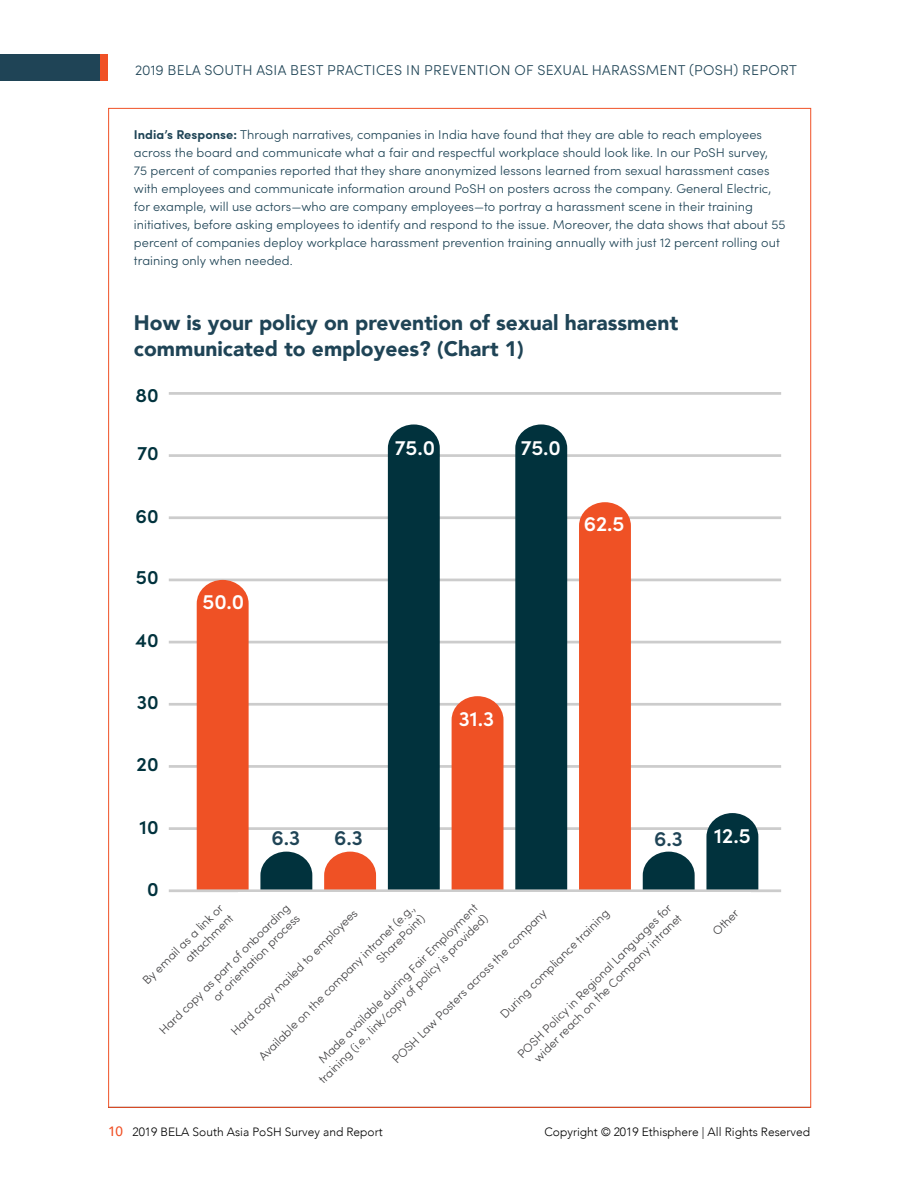
<style>
.page{position:relative;width:918px;height:1188px;background:#fff}
.page>*{position:absolute;margin:0;border:0;box-sizing:border-box;transform-origin:0 0}
.t1{font:900 21px/25.2px "Avenir";color:#1f4456}
.t2{font:600 21px "Sofia Pro";color:#fff}
.t3{font:600 21px "Sofia Pro";color:#1f4456}
.t4{font:600 19.65px "Sofia Pro";color:#01323d}
.t5{font:300 14.25px "Sofia Pro";letter-spacing:.02em;color:#1f4456}
.t6{font:300 12.75px/18px "Sofia Pro";letter-spacing:.005em;color:#1f4456}
.t7{font:300 12px/14.4px "Sofia Pro";color:#414042;text-align:right}
.t8{font:300 12px "Avenir";color:#000}
.s1{font-weight:700}
.s2{font-weight:500;font-size:13.5px;color:#f05126}
</style>
<div class="page">
<hr style="left:169px;top:827px;width:612px;height:3px;background:#ccc">
<hr style="left:169px;top:765px;width:612px;height:3px;background:#ccc">
<hr style="left:169px;top:703px;width:612px;height:3px;background:#ccc">
<hr style="left:169px;top:641px;width:612px;height:2px;background:#ccc">
<hr style="left:169px;top:579px;width:612px;height:2px;background:#ccc">
<hr style="left:169px;top:516px;width:612px;height:3px;background:#ccc">
<hr style="left:169px;top:454px;width:612px;height:3px;background:#ccc">
<hr style="left:169px;top:392px;width:612px;height:3px;background:#ccc">
<svg style="left:706px;top:813px;width:52px;height:76px"></svg>
<svg style="left:643px;top:852px;width:52px;height:37px"></svg>
<div style="left:579px;top:502px;width:52px;height:387px;background:#ef5125"></div>
<div style="left:515px;top:424px;width:52px;height:465px;background:#01323d"></div>
<div style="left:452px;top:696px;width:51px;height:193px;background:#ef5125"></div>
<div style="left:388px;top:424px;width:52px;height:465px;background:#01323d"></div>
<svg style="left:324px;top:852px;width:52px;height:37px"></svg>
<svg style="left:260px;top:852px;width:52px;height:37px"></svg>
<div style="left:197px;top:580px;width:52px;height:309px;background:#ef5125"></div>
<hr style="left:169px;top:889px;width:612px;height:3px;background:#ccc">
<div style="left:0;top:54px;width:108px;height:27px;background:#1f4456"></div>
<div style="left:101px;top:54px;width:7px;height:27px;background:#f05126"></div>
<p class="t5" style="left:135px;top:60px;width:663px">2019 BELA SOUTH ASIA BEST PRACTICES IN PREVENTION OF SEXUAL HARASSMENT (POSH) REPORT</p>
<p class="t6" style="left:134px;top:124px;width:653px"><span class="s1">India’s Response:</span> Through narratives, companies in India have found that they are able to reach employees across the board and communicate what a fair and respectful workplace should look like. In our PoSH survey,<br>75 percent of companies reported that they share anonymized lessons learned from sexual harassment cases with employees and communicate information around PoSH on posters across the company. General Electric, for example, will use actors—who are company employees—to portray a harassment scene in their training initiatives, before asking employees to identify and respond to the issue. Moreover, the data shows that about 55 percent of companies deploy workplace harassment prevention training annually with just 12 percent rolling out training only when needed.</p>
<h1 class="t1" style="left:134px;top:310px;width:546px">How is your policy on prevention of sexual harassment communicated to employees? (Chart 1)</h1>
<h2 class="t4" style="left:135px;top:381px;width:25px">80</h2>
<h2 class="t4" style="left:137px;top:438px;width:23px">70</h2>
<h2 class="t4" style="left:135px;top:502px;width:25px">60</h2>
<h2 class="t4" style="left:136px;top:562px;width:24px">50</h2>
<h2 class="t4" style="left:136px;top:625px;width:25px">40</h2>
<h2 class="t4" style="left:137px;top:687px;width:23px">30</h2>
<h2 class="t4" style="left:137px;top:749px;width:24px">20</h2>
<h2 class="t4" style="left:140px;top:813px;width:20px">10</h2>
<h2 class="t4" style="left:147px;top:874px;width:13px">0</h2>
<h1 class="t2" style="left:202px;top:586px;width:43px">50.0</h1>
<h1 class="t2" style="left:395px;top:431px;width:42px">75.0</h1>
<h1 class="t2" style="left:521px;top:431px;width:42px">75.0</h1>
<h1 class="t2" style="left:584px;top:508px;width:42px">62.5</h1>
<h1 class="t2" style="left:459px;top:703px;width:37px">31.3</h1>
<h1 class="t3" style="left:272px;top:822px;width:30px">6.3</h1>
<h1 class="t3" style="left:334px;top:822px;width:30px">6.3</h1>
<h1 class="t3" style="left:654px;top:823px;width:30px">6.3</h1>
<h1 class="t2" style="left:714px;top:820px;width:38px">12.5</h1>
<p class="t7" style="left:305px;top:1065px;width:235px;rotate:-45deg">Made available during Fair Employment training (i.e., link/copy of policy is provided)</p>
<p class="t7" style="left:139px;top:977px;width:110px;rotate:-45deg">By email as a link or attachment</p>
<p class="t7" style="left:514px;top:1050px;width:214px;rotate:-45deg">POSH Policy in Regional Languages for wider reach on the Company intranet</p>
<p class="t7" style="left:156px;top:1027px;width:180px;rotate:-45deg">Hard copy as part of onboarding or orientation process</p>
<p class="t7" style="left:255px;top:1052px;width:216px;rotate:-45deg">Available on the company intranet (e.g.,<br>SharePoint)</p>
<p class="t7" style="left:497px;top:1010px;width:150px;rotate:-45deg">During compliance training</p>
<p class="t7" style="left:709px;top:927px;width:33px;rotate:-45deg">Other</p>
<p class="t7" style="left:389px;top:1056px;width:214px;rotate:-45deg">POSH Law Posters across the company</p>
<p class="t7" style="left:227px;top:1028px;width:175px;rotate:-45deg">Hard copy mailed to employees</p>
<p class="t8" style="left:108px;top:1124px;width:276px"><span class="s2">10</span> 2019 BELA South Asia PoSH Survey and Report</p>
<p class="t8" style="left:545px;top:1124px;width:267px">Copyright © 2019 Ethisphere | All Rights Reserved</p>
</div>
